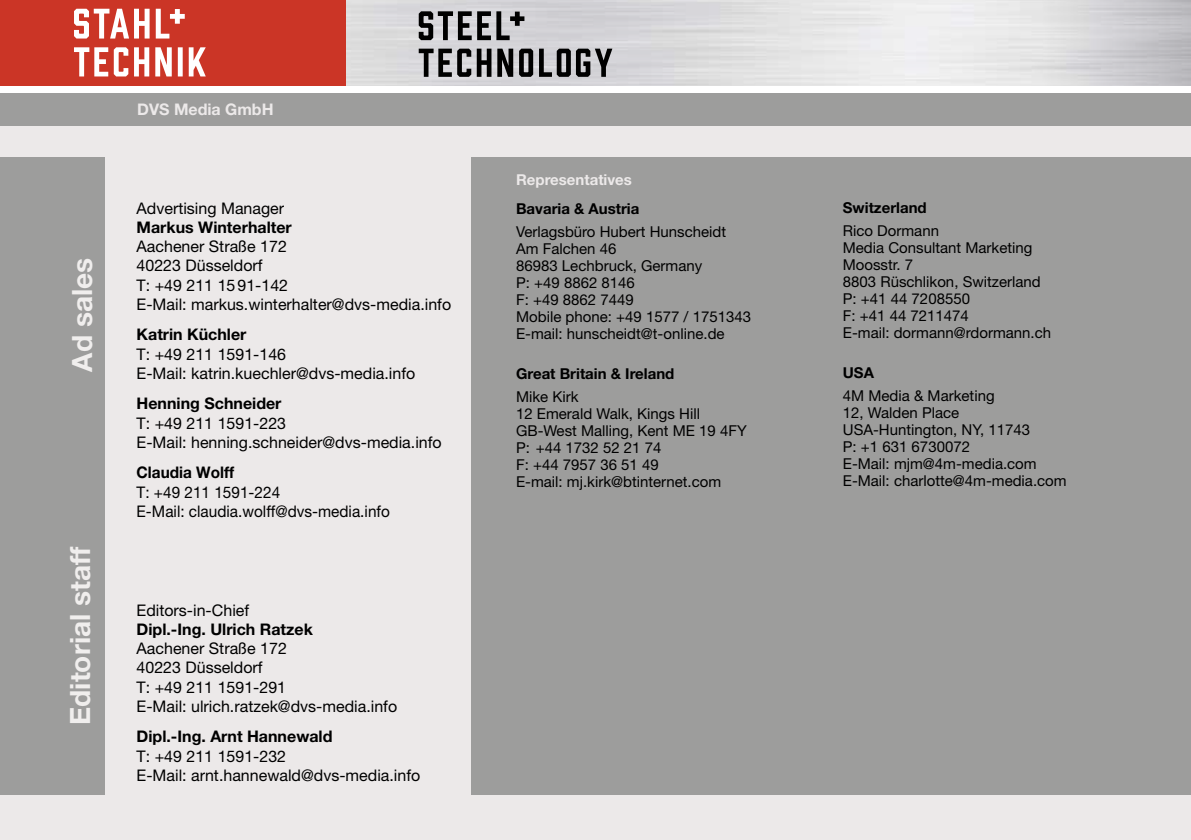
<style>
.page{position:relative;width:1191px;height:840px;background:#fff}
.page>*{position:absolute;margin:0;border:0;box-sizing:border-box;transform-origin:0 0}
.t1{font:700 28px "Helvetica Neue LT Std";color:#f0eeed}
.t2{font:16px/19.2px "Helvetica Neue LT Std";color:#000}
.t3{font:700 16px "Helvetica Neue LT Std";color:#000}
.t4{font:16px/19.2px "Helvetica Neue LT Std";color:#000;scale:.96 1}
.t5{font:700 16px "Helvetica Neue LT Std";color:#ece9e9}
.t6{font:700 16px "Helvetica Neue LT Std";color:#000;scale:.96 1}
.t7{font:15px/17px "Helvetica Neue LT Std";color:#000}
.t8{font:700 15px "Helvetica Neue LT Std";color:#000}
.t9{font:700 15px "Helvetica Neue LT Std";color:#ece9e9}
</style>
<div class="page">
<div style="left:0;top:93px;width:1191px;height:746px;background:#ece9e9"></div>
<div style="left:0;top:93px;width:1191px;height:33px;background:#9d9d9c"></div>
<div style="left:0;top:157px;width:1191px;height:637px;background:#9d9d9c"></div>
<div style="left:105px;top:149px;width:366px;height:652px;background:#ece9e9"></div>
<div style="left:0;top:0;width:346px;height:85px;background:#cb3526"></div>
<svg style="left:74px;top:9px;width:111px;height:29px"></svg>
<svg style="left:74px;top:47px;width:132px;height:29px"></svg>
<svg style="left:419px;top:11px;width:105px;height:29px;background:#7d7d7f"></svg>
<svg style="left:419px;top:49px;width:193px;height:28px;background:#717173"></svg>
<h1 class="t1" style="left:65px;top:371px;width:115px;rotate:-90deg">Ad sales</h1>
<h1 class="t1" style="left:63px;top:724px;width:180px;rotate:-90deg">Editorial staff</h1>
<p class="t5" style="left:137px;top:100px;width:138px">DVS Media GmbH</p>
<p class="t2" style="left:137px;top:198px;width:149px">Advertising Manager</p>
<p class="t3" style="left:137px;top:217px;width:157px">Markus Winterhalter</p>
<p class="t2" style="left:137px;top:236px;width:316px">Aachener Straße 172<br>40223 Düsseldorf<br>T: +49 211 1591-142<br>E-Mail: markus.winterhalter@dvs-media.info</p>
<p class="t3" style="left:137px;top:324px;width:111px">Katrin Küchler</p>
<p class="t2" style="left:137px;top:344px;width:280px">T: +49 211 1591-146<br>E-Mail: katrin.kuechler@dvs-media.info</p>
<p class="t3" style="left:137px;top:393px;width:146px">Henning Schneider</p>
<p class="t2" style="left:137px;top:413px;width:307px">T: +49 211 1591-223<br>E-Mail: henning.schneider@dvs-media.info</p>
<p class="t6" style="left:137px;top:462px;width:103px">Claudia Wolff</p>
<p class="t4" style="left:137px;top:482px;width:265px">T: +49 211 1591-224<br>E-Mail: claudia.wolff@dvs-media.info</p>
<p class="t2" style="left:137px;top:599px;width:114px">Editors-in-Chief</p>
<p class="t3" style="left:137px;top:619px;width:178px">Dipl.-Ing. Ulrich Ratzek</p>
<p class="t2" style="left:137px;top:638px;width:262px">Aachener Straße 172<br>40223 Düsseldorf<br>T: +49 211 1591-291<br>E-Mail: ulrich.ratzek@dvs-media.info</p>
<p class="t3" style="left:137px;top:726px;width:197px">Dipl.-Ing. Arnt Hannewald</p>
<p class="t2" style="left:137px;top:745px;width:285px">T: +49 211 1591-232<br>E-Mail: arnt.hannewald@dvs-media.info</p>
<p class="t9" style="left:516px;top:170px;width:117px">Representatives</p>
<p class="t8" style="left:516px;top:199px;width:125px">Bavaria &amp; Austria</p>
<p class="t7" style="left:516px;top:223px;width:236px">Verlagsbüro Hubert Hunscheidt<br>Am Falchen 46<br>86983 Lechbruck, Germany<br>P: +49 8862 8146<br>F: +49 8862 7449<br>Mobile phone: +49 1577 / 1751343<br>E-mail: hunscheidt@t-online.de</p>
<p class="t8" style="left:516px;top:364px;width:160px">Great Britain &amp; Ireland</p>
<p class="t7" style="left:516px;top:387px;width:232px">Mike Kirk<br>12 Emerald Walk, Kings Hill<br>GB-West Malling, Kent ME 19 4FY<br>P: +44 1732 52 21 74<br>F: +44 7957 36 51 49<br>E-mail: mj.kirk@btinternet.com</p>
<p class="t8" style="left:843px;top:198px;width:85px">Switzerland</p>
<p class="t7" style="left:843px;top:222px;width:210px">Rico Dormann<br>Media Consultant Marketing<br>Moosstr. 7<br>8803 Rüschlikon, Switzerland<br>P: +41 44 7208550<br>F: +41 44 7211474<br>E-mail: dormann@rdormann.ch</p>
<p class="t8" style="left:843px;top:363px;width:33px">USA</p>
<p class="t7" style="left:843px;top:387px;width:225px">4M Media &amp; Marketing<br>12, Walden Place<br>USA-Huntington, NY, 11743<br>P: +1 631 6730072<br>E-Mail: mjm@4m-media.com<br>E-Mail: charlotte@4m-media.com</p>
</div>
